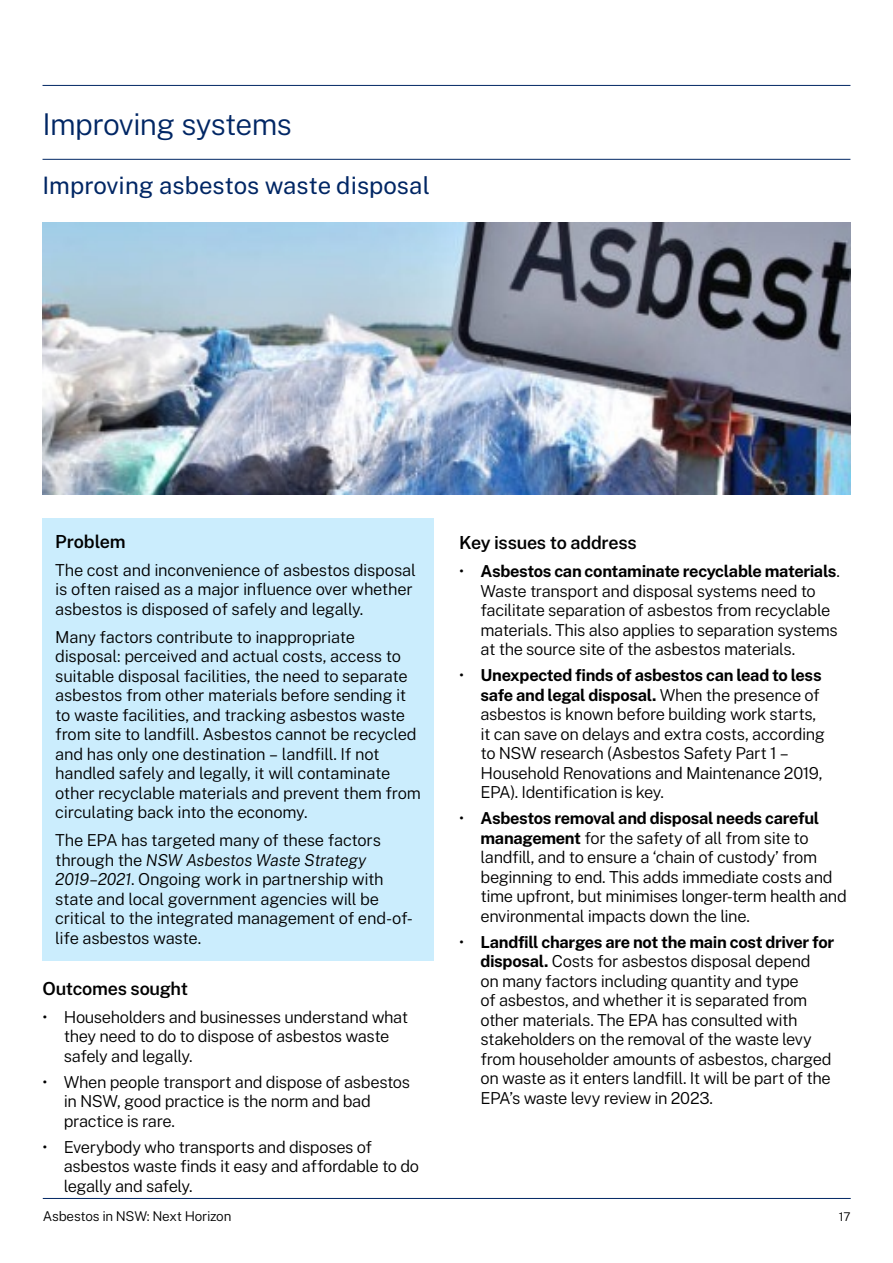
<style>
.page{position:relative;width:893px;height:1263px;background:#fff}
.page>*{position:absolute;margin:0;border:0;box-sizing:border-box;transform-origin:0 0}
.H2_after_H1{font:300 30px "Public Sans";letter-spacing:-.025em;color:#002664}
.H3_line_above{font:24px "Public Sans";color:#002664}
.H4_Boxed_on_blue{font:600 18px "Public Sans";letter-spacing:-.015em;color:#000}
.Blue_box_body_black{font:300 16.5px/19.5px "Public Sans";letter-spacing:-.025em;color:#000}
.t1{font:300 13.5px "Public Sans";letter-spacing:-.02em;color:#000}
.t2{font:300 12px "Public Sans";color:#000}
.s1{font-style:italic}
.s2{font-weight:700}
</style>
<div class="page">
<hr style="left:43px;top:1198px;width:808px;height:1px;background:#002664">
<hr style="left:43px;top:85px;width:807px;height:1px;background:#002664">
<hr style="left:43px;top:159px;width:807px;height:1px;background:#002664">
<img style="left:43px;top:222px;width:807px;height:272px">
<div style="left:43px;top:518px;width:391px;height:47px;background:#cbedfd"></div>
<div style="left:43px;top:547px;width:391px;height:80px;background:#cbedfd"></div>
<div style="left:43px;top:614px;width:391px;height:217px;background:#cbedfd"></div>
<div style="left:43px;top:818px;width:391px;height:142px;background:#cbedfd"></div>
<h2 class="H2_after_H1" style="left:43px;top:102px;width:251px">Improving systems</h2>
<h3 class="H3_line_above" style="left:43px;top:168px;width:389px">Improving asbestos waste disposal</h3>
<h4 class="H4_Boxed_on_blue" style="left:55px;top:528px;width:72px">Problem</h4>
<p class="Blue_box_body_black" style="left:55px;top:559px;width:362px">The cost and inconvenience of asbestos disposal is often raised as a major influence over whether asbestos is disposed of safely and legally.</p>
<p class="Blue_box_body_black" style="left:55px;top:626px;width:367px">Many factors contribute to inappropriate disposal: perceived and actual costs, access to suitable disposal facilities, the need to separate asbestos from other materials before sending it to waste facilities, and tracking asbestos waste from site to landfill. Asbestos cannot be recycled and has only one destination – landfill. If not handled safely and legally, it will contaminate other recyclable materials and prevent them from circulating back into the economy.</p>
<p class="Blue_box_body_black" style="left:55px;top:830px;width:359px">The EPA has targeted many of these factors through the <span class="s1">NSW Asbestos Waste Strategy 2019–2021</span>. Ongoing work in partnership with state and local government agencies will be critical to the integrated management of end-of&shy;life asbestos waste.</p>
<h4 class="H4_Boxed_on_blue" style="left:43px;top:975px;width:147px">Outcomes sought</h4>
<p class="Blue_box_body_black" style="left:64px;top:1006px;width:346px;text-indent:-21px">• Householders and businesses understand what they need to do to dispose of asbestos waste safely and legally.</p>
<p class="Blue_box_body_black" style="left:64px;top:1071px;width:348px;text-indent:-21px">• When people transport and dispose of asbestos in NSW, good practice is the norm and bad practice is rare.</p>
<p class="Blue_box_body_black" style="left:64px;top:1136px;width:357px;text-indent:-21px">• Everybody who transports and disposes of asbestos waste finds it easy and affordable to do legally and safely.</p>
<h4 class="H4_Boxed_on_blue" style="left:459px;top:530px;width:179px">Key issues to address</h4>
<p class="Blue_box_body_black" style="left:480px;top:561px;width:361px;text-indent:-21px">• <span class="s2">Asbestos can contaminate recyclable materials</span>.<br>Waste transport and disposal systems need to facilitate separation of asbestos from recyclable materials. This also applies to separation systems at the source site of the asbestos materials.</p>
<p class="Blue_box_body_black" style="left:480px;top:664px;width:346px;text-indent:-21px">• <span class="s2">Unexpected finds of asbestos can lead to less safe and legal disposal.</span> When the presence of asbestos is known before building work starts, it can save on delays and extra costs, according to NSW research (Asbestos Safety Part 1 – Household Renovations and Maintenance 2019, EPA). Identification is key.</p>
<p class="Blue_box_body_black" style="left:480px;top:807px;width:368px;text-indent:-21px">• <span class="s2">Asbestos removal and disposal needs careful management</span> for the safety of all from site to landfill, and to ensure a ‘chain of custody’ from beginning to end. This adds immediate costs and time upfront, but minimises longer-term health and environmental impacts down the line.</p>
<p class="Blue_box_body_black" style="left:480px;top:931px;width:355px;text-indent:-21px">• <span class="s2">Landfill charges are not the main cost driver for disposal.</span> Costs for asbestos disposal depend<br>on many factors including quantity and type<br>of asbestos, and whether it is separated from other materials. The EPA has consulted with stakeholders on the removal of the waste levy from householder amounts of asbestos, charged on waste as it enters landfill. It will be part of the EPA’s waste levy review in 2023.</p>
<p class="t1" style="left:43px;top:1206px;width:190px">Asbestos in NSW: Next Horizon</p>
<p class="t2" style="left:839px;top:1207px;width:13px">17</p>
</div>
